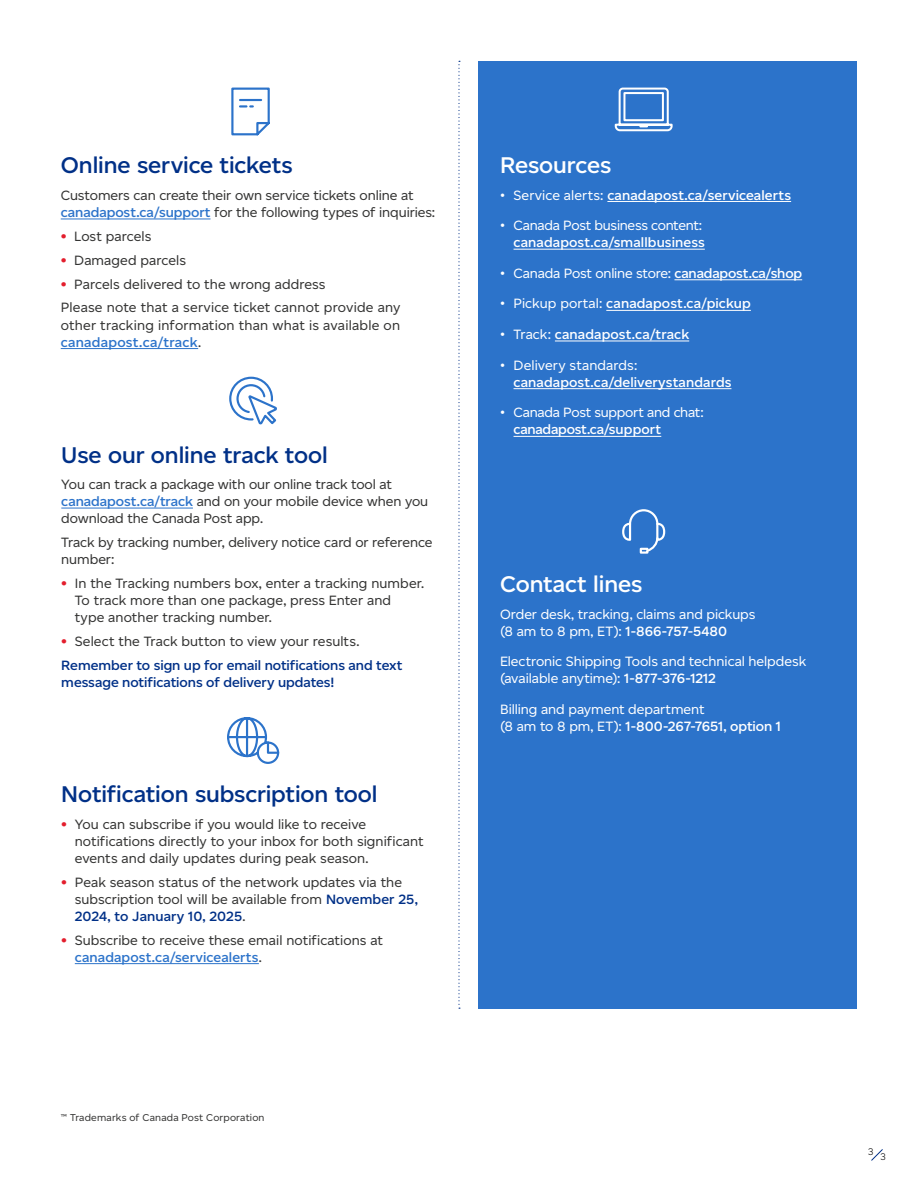
<style>
.page{position:relative;width:918px;height:1188px;background:#fff}
.page>*{position:absolute;margin:0;border:0;box-sizing:border-box;transform-origin:0 0}
.t1{font:600 24px "Canadiana Text";letter-spacing:-.005em;color:#003087}
.t2{font:600 24px "Canadiana Text";letter-spacing:-.005em;color:#fff}
.Bulleted_List{font:14.25px/17.1px "Canadiana Text";letter-spacing:.005em;color:#343433}
.Body{font:14.25px/17.1px "Canadiana Text";letter-spacing:-.005em;color:#343433}
.Body-2{font:14.25px/17.1px "Canadiana Text";letter-spacing:-.005em;color:#fff}
.Bulleted_List__white_text{font:600 14.25px/17.1px "Canadiana Text";letter-spacing:.01em;color:#fff}
.Bulleted_List__white_text-2{font:14.25px/17.1px "Canadiana Text";letter-spacing:-.015em;color:#fff;text-align:right}
.Body-3{font:600 14.25px/17.1px "Canadiana Text";letter-spacing:-.005em;color:#003087}
.Body__Intro{font:10.5px "Canadiana Text";letter-spacing:.02em;color:#343433}
.t3{font:300 10.2px "Canadiana Text";color:#000}
.s1{font-weight:600;color:#2c73ca}
.s2{font-family:"Canadiana Display";font-weight:700;color:#e31e2d}
.s3{font-weight:600;color:#003087}
.s4{font-weight:400}
.s5{font-weight:600}
</style>
<div class="page">
<svg style="left:871px;top:1149px;width:12px;height:12px"></svg>
<div style="left:478px;top:61px;width:379px;height:948px;background:#2c73ca"></div>
<svg style="left:231px;top:87px;width:39px;height:49px"></svg>
<hr style="left:61px;top:218px;width:150px;height:1px;background:#2c73ca">
<hr style="left:61px;top:348px;width:137px;height:1px;background:#2c73ca">
<svg style="left:229px;top:376px;width:48px;height:49px"></svg>
<hr style="left:61px;top:508px;width:132px;height:1px;background:#2c73ca">
<svg style="left:227px;top:717px;width:53px;height:47px"></svg>
<hr style="left:75px;top:963px;width:184px;height:1px;background:#2c73ca">
<svg style="left:614px;top:87px;width:59px;height:45px"></svg>
<hr style="left:607px;top:201px;width:184px;height:1px;background:#fff">
<hr style="left:514px;top:249px;width:191px;height:1px;background:#fff">
<hr style="left:674px;top:279px;width:128px;height:1px;background:#fff">
<hr style="left:606px;top:310px;width:145px;height:1px;background:#fff">
<hr style="left:555px;top:341px;width:134px;height:1px;background:#fff">
<hr style="left:514px;top:388px;width:217px;height:1px;background:#fff">
<hr style="left:514px;top:436px;width:147px;height:1px;background:#fff">
<svg style="left:622px;top:509px;width:44px;height:44px"></svg>
<div style="left:640px;top:548px;width:8px;height:6px;border:2px solid #fff"></div>
<svg style="left:458px;top:61px;width:2px;height:948px"></svg>
<h2 class="t1" style="left:61px;top:151px;width:234px">Online service tickets</h2>
<p class="Body" style="left:61px;top:187px;width:376px">Customers can create their own service tickets online at <span class="s1">canadapost.ca/support</span> for the following types of inquiries:</p>
<p class="Bulleted_List" style="left:61px;top:227px;width:92px"><span class="s2">•</span> Lost parcels</p>
<p class="Bulleted_List" style="left:61px;top:251px;width:127px"><span class="s2">•</span> Damaged parcels</p>
<p class="Bulleted_List" style="left:61px;top:275px;width:266px"><span class="s2">•</span> Parcels delivered to the wrong address</p>
<p class="Body" style="left:61px;top:299px;width:341px;text-align:justify">Please note that a service ticket cannot provide any other tracking information than what is available on <span class="s1">canadapost.ca/track</span>.</p>
<h2 class="t1" style="left:61px;top:440px;width:268px">Use our online track tool</h2>
<p class="Body" style="left:61px;top:476px;width:368px">You can track a package with our online track tool at <span class="s1">canadapost.ca/track</span> and on your mobile device when you download the Canada Post app.</p>
<p class="Body" style="left:61px;top:534px;width:373px">Track by tracking number, delivery notice card or reference number:</p>
<p class="Bulleted_List" style="left:75px;top:575px;width:351px;text-indent:-14px"><span class="s2">•</span> In the Tracking numbers box, enter a tracking number.<br>To track more than one package, press Enter and type another tracking number.</p>
<p class="Bulleted_List" style="left:61px;top:633px;width:300px"><span class="s2">•</span> Select the Track button to view your results.</p>
<p class="Body-3" style="left:61px;top:657px;width:343px">Remember to sign up for email notifications and text message notifications of delivery updates!</p>
<h2 class="t1" style="left:61px;top:780px;width:318px">Notification subscription tool</h2>
<p class="Bulleted_List" style="left:75px;top:815px;width:350px;text-indent:-14px"><span class="s2">•</span> You can subscribe if you would like to receive notifications directly to your inbox for both significant events and daily updates during peak season.</p>
<p class="Bulleted_List" style="left:75px;top:873px;width:345px;text-indent:-14px"><span class="s2">•</span> Peak season status of the network updates via the subscription tool will be available from <span class="s3">November 25,<br>2024, to January 10, 2025</span>.</p>
<p class="Bulleted_List" style="left:75px;top:931px;width:310px;text-indent:-14px"><span class="s2">•</span> Subscribe to receive these email notifications at <span class="s1">canadapost.ca/servicealerts</span>.</p>
<p class="Body__Intro" style="left:61px;top:1112px;width:205px">™ Trademarks of Canada Post Corporation</p>
<h2 class="t2" style="left:500px;top:151px;width:113px">Resources</h2>
<p class="Bulleted_List__white_text" style="left:500px;top:186px;width:293px"><span class="s4">• Service alerts:</span> canadapost.ca/servicealerts</p>
<p class="Bulleted_List__white_text-2" style="left:500px;top:217px;width:206px">• Canada Post business content: <span class="s5">canadapost.ca/smallbusiness</span></p>
<p class="Bulleted_List__white_text-2" style="left:500px;top:264px;width:304px">• Canada Post online store: <span class="s5">canadapost.ca/shop</span></p>
<p class="Bulleted_List__white_text" style="left:500px;top:295px;width:252px"><span class="s4">• Pickup portal:</span> canadapost.ca/pickup</p>
<p class="Bulleted_List__white_text" style="left:500px;top:326px;width:191px"><span class="s4">• Track:</span> canadapost.ca/track</p>
<p class="Bulleted_List__white_text" style="left:514px;top:356px;width:219px;text-indent:-14px"><span class="s4">• Delivery standards: </span>canadapost.ca/deliverystandards</p>
<p class="Bulleted_List__white_text-2" style="left:514px;top:404px;width:192px;text-align:left;text-indent:-14px">• Canada Post support and chat: <span class="s5">canadapost.ca/support</span></p>
<h2 class="t2" style="left:500px;top:570px;width:144px">Contact lines</h2>
<p class="Body-2" style="left:500px;top:605px;width:257px">Order desk, tracking, claims and pickups (8 am to 8 pm, ET): <span class="s5">1-866-757-5480</span></p>
<p class="Body-2" style="left:500px;top:653px;width:308px">Electronic Shipping Tools and technical helpdesk (available anytime): <span class="s5">1-877-376-1212</span></p>
<p class="Body-2" style="left:500px;top:701px;width:282px">Billing and payment department<br>(8 am to 8 pm, ET): <span class="s5">1-800-267-7651, option 1</span></p>
<p class="t3" style="left:868px;top:1146px;width:7px">3</p>
<p class="t3" style="left:880px;top:1151px;width:7px">3</p>
</div>
